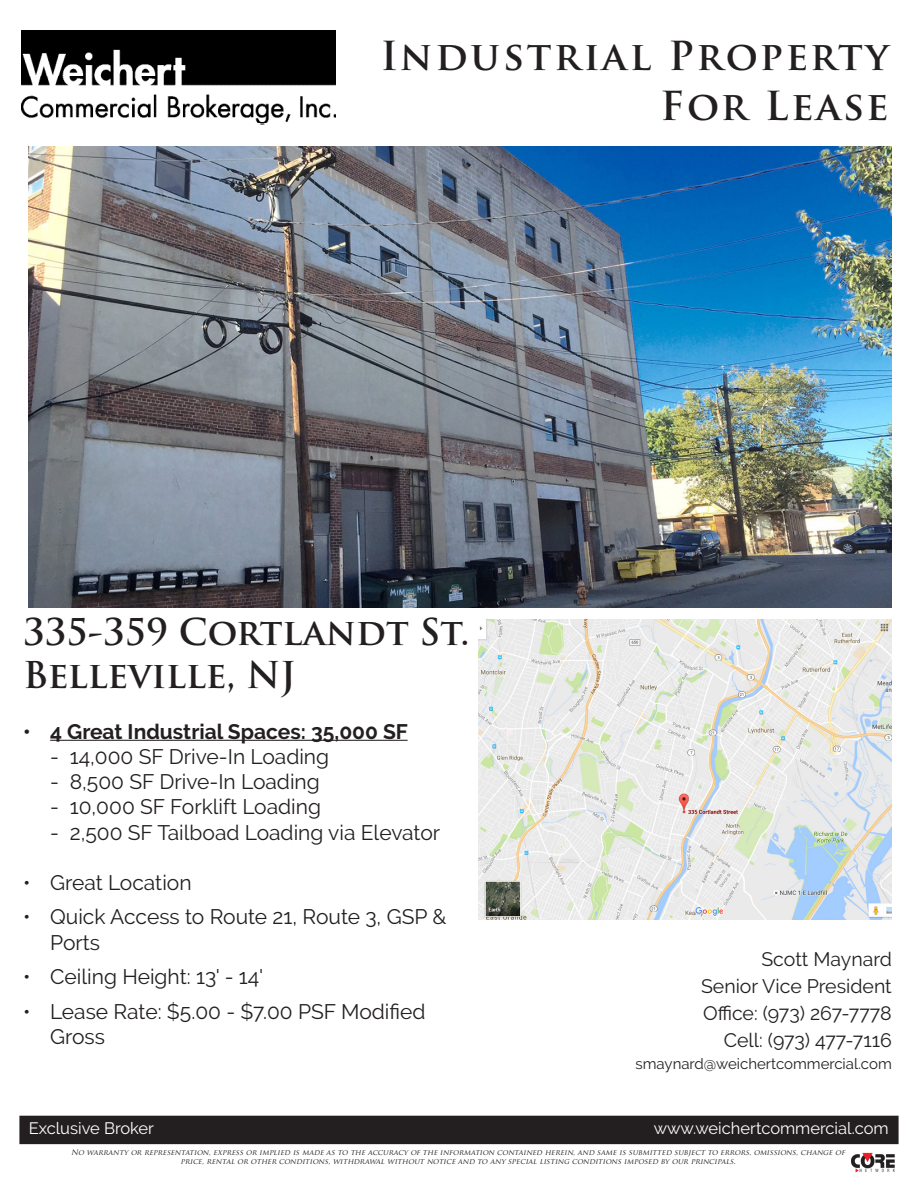
<style>
.page{position:relative;width:918px;height:1188px;background:#fff}
.page>*{position:absolute;margin:0;border:0;box-sizing:border-box;transform-origin:0 0}
.t1{font:700 39px/49.5px "Trajan Pro";letter-spacing:.07em;color:#231f20;text-align:right}
.t2{font:700 36px "Trajan Pro";color:#231f20}
.t3{font:21px/25.2px "Raleway";color:#231f20}
.t4{font:700 21px "Raleway";color:#231f20}
.t5{font:19.5px/27px "Raleway";color:#231f20;text-align:right}
.t6{font:16.5px "Raleway";color:#fff}
.t7{font:15px "Raleway";color:#231f20}
.t8{font:italic 7.5px "Trajan Pro";color:#231f20}
</style>
<div class="page">
<img style="left:21px;top:30px;width:315px;height:95px">
<hr style="left:50px;top:740px;width:358px;height:1px;background:#231f20">
<div style="left:20px;top:1116px;width:878px;height:27px;background:#231f20"></div>
<div style="left:19px;top:1116px;width:880px;height:28px;border:2px solid #231f20"></div>
<img style="left:851px;top:1152px;width:43px;height:21px">
<img style="left:479px;top:619px;width:413px;height:301px">
<img style="left:29px;top:147px;width:863px;height:460px">
<p class="t1" style="left:380px;top:32px;width:510px">Industrial Property<br>For Lease</p>
<p class="t2" style="left:23px;top:609px;width:448px">335-359 Cortlandt St.</p>
<p class="t2" style="left:23px;top:652px;width:274px">Belleville, NJ</p>
<p class="t4" style="left:23px;top:719px;width:386px">• 4 Great Industrial Spaces: 35,000 SF</p>
<p class="t3" style="left:50px;top:744px;width:281px">- 14,000 SF Drive-In Loading</p>
<p class="t3" style="left:50px;top:769px;width:271px">- 8,500 SF Drive-In Loading</p>
<p class="t3" style="left:50px;top:794px;width:272px">- 10,000 SF Forklift Loading</p>
<p class="t3" style="left:50px;top:819px;width:392px">- 2,500 SF Tailboad Loading via Elevator</p>
<p class="t3" style="left:23px;top:870px;width:170px">• Great Location</p>
<p class="t3" style="left:50px;top:904px;width:398px;text-indent:-27px">• Quick Access to Route 21, Route 3, GSP &amp;<br>Ports</p>
<p class="t3" style="left:23px;top:964px;width:242px">• Ceiling Height: 13' - 14'</p>
<p class="t3" style="left:50px;top:999px;width:377px;text-indent:-27px">• Lease Rate: $5.00 - $7.00 PSF Modified<br>Gross</p>
<p class="t5" style="left:761px;top:945px;width:132px">Scott Maynard</p>
<p class="t5" style="left:701px;top:972px;width:192px">Senior Vice President</p>
<p class="t5" style="left:703px;top:999px;width:190px">Office: (973) 267-7778<br>Cell: (973) 477-7116</p>
<p class="t7" style="left:635px;top:1055px;width:258px">smaynard@weichertcommercial.com</p>
<p class="t6" style="left:29px;top:1119px;width:127px">Exclusive Broker</p>
<p class="t6" style="left:654px;top:1119px;width:237px">www.weichertcommercial.com</p>
<p class="t8" style="left:71px;top:1148px;width:777px">No warranty or representation, express or implied is made as to the accuracy of the information contained herein, and same is submitted subject to errors, omissions, change of</p>
<p class="t8" style="left:181px;top:1157px;width:558px">price, rental or other conditions, withdrawal without notice and to any special listing conditions imposed by our principals.</p>
</div>
